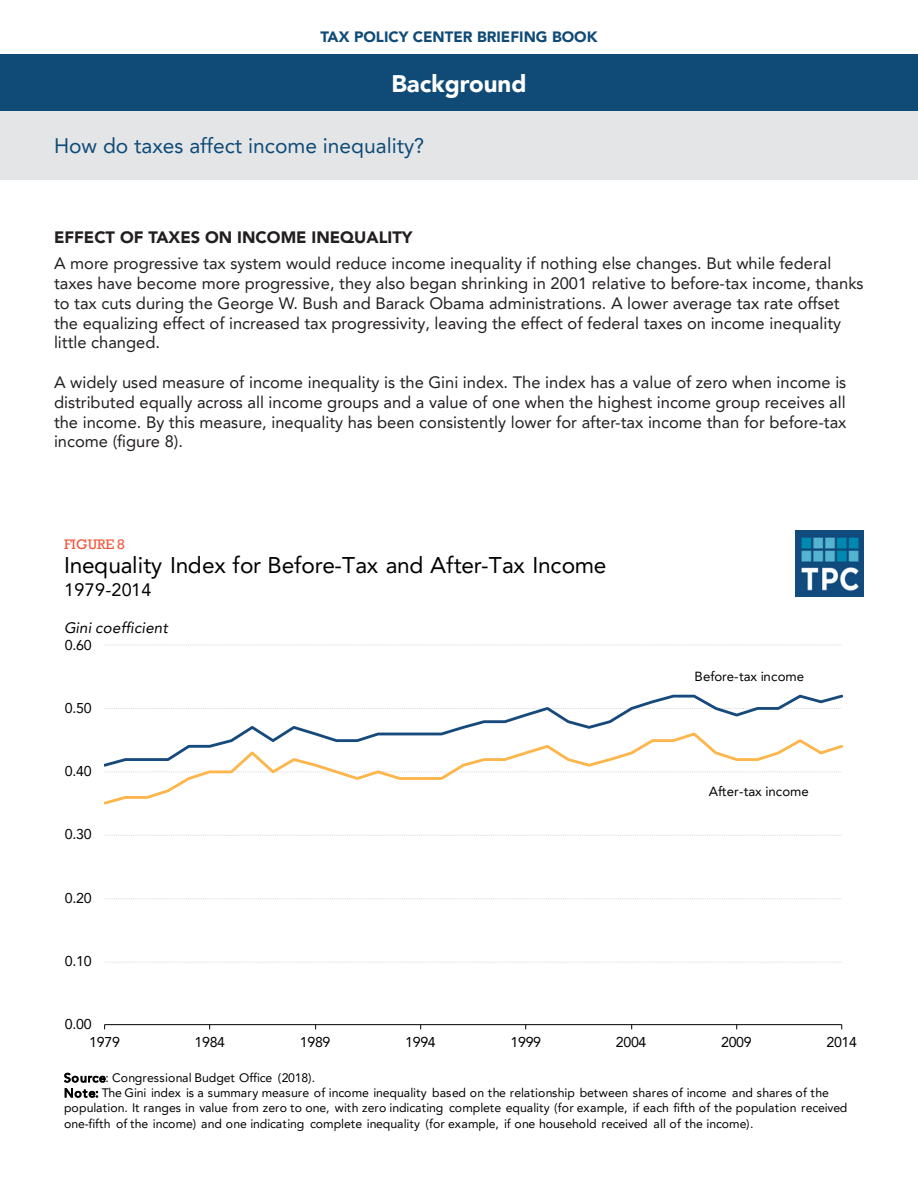
<style>
.page{position:relative;width:918px;height:1188px;background:#fff}
.page>*{position:absolute;margin:0;border:0;box-sizing:border-box;transform-origin:0 0}
.t1{font:900 24px "Avenir LT Pro";color:#fff}
.t2{font:22.65px "Avenir LT Pro";letter-spacing:-.01em;color:#000}
.t3{font:21px "Avenir LT Pro";color:#0f4b76}
.t4{font:18px "Avenir LT Pro";letter-spacing:.025em;color:#000}
.t5{font:16.5px/19.8px "Avenir LT Pro";color:#231f20}
.t6{font:900 16.5px "Avenir LT Pro";color:#231f20}
.t7{font:italic 15.15px "Avenir LT Pro";letter-spacing:.005em;color:#000}
.t8{font:900 15px "Avenir LT Pro";color:#0f4b76}
.t9{font:14.25px "Avenir LT Pro";letter-spacing:-.025em;color:#000}
.t10{font:14.25px "Rockwell";letter-spacing:-.005em;color:#f0573e}
.t11{font:13.2px "Avenir LT Pro";letter-spacing:.005em;color:#000}
.t12{font:12.3px/15.1px "Avenir LT Pro";letter-spacing:-.005em;color:#000}
</style>
<div class="page">
<div style="left:0;top:54px;width:918px;height:58px;background:#0f4b76"></div>
<div style="left:0;top:112px;width:918px;height:68px;background:#e4e5e7"></div>
<svg style="left:105px;top:962px;width:736px;height:1px"></svg>
<svg style="left:105px;top:898px;width:736px;height:1px"></svg>
<svg style="left:105px;top:835px;width:736px;height:1px"></svg>
<svg style="left:105px;top:645px;width:736px;height:1px"></svg>
<hr style="left:105px;top:1024px;width:737px;height:1px;background:#000">
<svg style="left:104px;top:694px;width:738px;height:37px"></svg>
<svg style="left:104px;top:731px;width:738px;height:74px"></svg>
<img style="left:796px;top:531px;width:68px;height:65px">
<svg style="left:64px;top:1073px;width:42px;height:25px"></svg>
<p class="t8" style="left:320px;top:28px;width:279px">TAX POLICY CENTER BRIEFING BOOK</p>
<p class="t1" style="left:391px;top:69px;width:137px">Background</p>
<p class="t3" style="left:54px;top:133px;width:372px">How do taxes affect income inequality?</p>
<p class="t6" style="left:54px;top:227px;width:360px">EFFECT OF TAXES ON INCOME INEQUALITY</p>
<p class="t5" style="left:54px;top:253px;width:811px">A more progressive tax system would reduce income inequality if nothing else changes. But while federal taxes have become more progressive, they also began shrinking in 2001 relative to before-tax income, thanks to tax cuts during the George W. Bush and Barack Obama administrations. A lower average tax rate offset the equalizing effect of increased tax progressivity, leaving the effect of federal taxes on income inequality little changed.</p>
<p class="t5" style="left:54px;top:372px;width:794px;text-align:justify">A widely used measure of income inequality is the Gini index. The index has a value of zero when income is distributed equally across all income groups and a value of one when the highest income group receives all the income. By this measure, inequality has been consistently lower for after-tax income than for before-tax income (figure 8).</p>
<p class="t10" style="left:64px;top:536px;width:62px">FIGURE 8</p>
<p class="t2" style="left:64px;top:552px;width:544px">Inequality Index for Before-Tax and After-Tax Income</p>
<p class="t4" style="left:64px;top:579px;width:89px">1979-2014</p>
<p class="t7" style="left:64px;top:618px;width:105px">Gini coefficient</p>
<p class="t9" style="left:65px;top:636px;width:28px">0.60</p>
<p class="t9" style="left:65px;top:699px;width:28px">0.50</p>
<p class="t9" style="left:65px;top:762px;width:28px">0.40</p>
<p class="t9" style="left:65px;top:826px;width:28px">0.30</p>
<p class="t9" style="left:65px;top:889px;width:28px">0.20</p>
<p class="t9" style="left:65px;top:952px;width:28px">0.10</p>
<p class="t9" style="left:65px;top:1016px;width:28px">0.00</p>
<p class="t11" style="left:695px;top:668px;width:111px">Before-tax income</p>
<p class="t11" style="left:709px;top:783px;width:102px">After-tax income</p>
<p class="t9" style="left:89px;top:1033px;width:32px">1979</p>
<p class="t9" style="left:195px;top:1033px;width:32px">1984</p>
<p class="t9" style="left:300px;top:1033px;width:32px">1989</p>
<p class="t9" style="left:405px;top:1033px;width:32px">1994</p>
<p class="t9" style="left:511px;top:1033px;width:32px">1999</p>
<p class="t9" style="left:616px;top:1033px;width:32px">2004</p>
<p class="t9" style="left:721px;top:1033px;width:32px">2009</p>
<p class="t9" style="left:827px;top:1033px;width:32px">2014</p>
<p class="t12" style="left:64px;top:1070px;width:785px">Source: Congressional Budget Office (2018).<br>Note: The Gini index is a summary measure of income inequality based on the relationship between shares of income and shares of the population. It ranges in value from zero to one, with zero indicating complete equality (for example, if each fifth of the population received one-fifth of the income) and one indicating complete inequality (for example, if one household received all of the income).</p>
</div>
